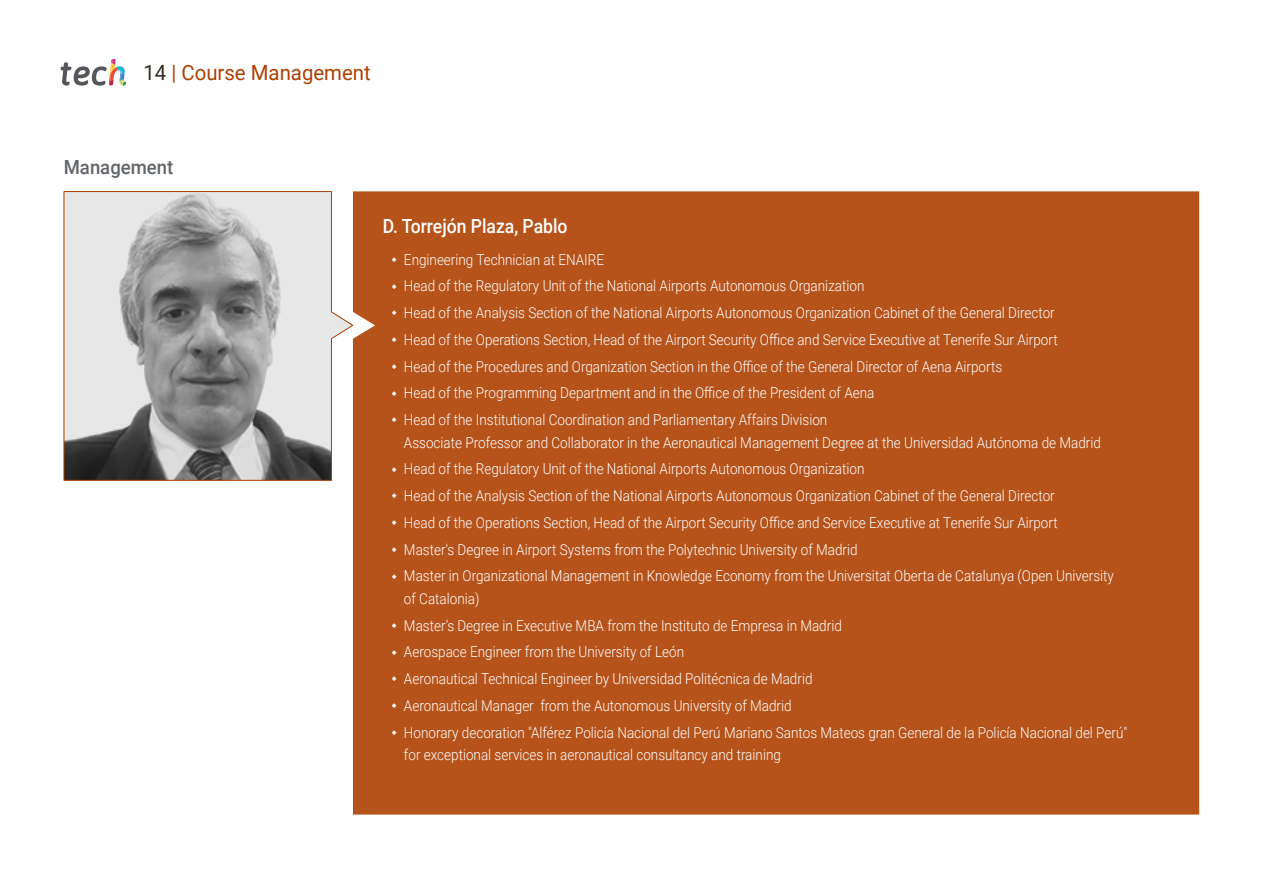
<style>
.page{position:relative;width:1263px;height:893px;background:#fff}
.page>*{position:absolute;margin:0;border:0;box-sizing:border-box;transform-origin:0 0}
.t1{font:21px "Roboto";color:#ae4000}
.t2{font:500 19.5px "Roboto";color:#fff;scale:.9 1}
.t3{font:500 19.5px "Roboto";color:#61646a;scale:.95 1}
.t4{font:300 15px/26.7px "Roboto";color:#fff;scale:.9 1}
.s1{color:#312e20}
</style>
<div class="page">
<svg style="left:61px;top:59px;width:65px;height:27px"></svg>
<div style="left:353px;top:191px;width:846px;height:624px;background:#b6531a"></div>
<svg style="left:64px;top:191px;width:289px;height:290px;background:#b5b4b3"></svg>
<svg style="left:392px;top:257px;width:5px;height:5px"></svg>
<svg style="left:392px;top:284px;width:5px;height:5px"></svg>
<svg style="left:392px;top:310px;width:5px;height:5px"></svg>
<svg style="left:392px;top:337px;width:5px;height:5px"></svg>
<svg style="left:392px;top:364px;width:5px;height:5px"></svg>
<svg style="left:392px;top:391px;width:5px;height:5px"></svg>
<svg style="left:392px;top:417px;width:5px;height:5px"></svg>
<svg style="left:392px;top:467px;width:5px;height:5px"></svg>
<svg style="left:392px;top:493px;width:5px;height:5px"></svg>
<svg style="left:392px;top:520px;width:5px;height:5px"></svg>
<svg style="left:392px;top:547px;width:5px;height:5px"></svg>
<svg style="left:392px;top:574px;width:5px;height:5px"></svg>
<svg style="left:392px;top:623px;width:5px;height:5px"></svg>
<svg style="left:392px;top:650px;width:5px;height:5px"></svg>
<svg style="left:392px;top:676px;width:5px;height:5px"></svg>
<svg style="left:392px;top:703px;width:5px;height:5px"></svg>
<svg style="left:392px;top:730px;width:5px;height:5px"></svg>
<h1 class="t1" style="left:144px;top:57px;width:229px"><span class="s1">14</span> | Course Management</h1>
<h2 class="t3" style="left:64px;top:154px;width:117px">Management</h2>
<h2 class="t2" style="left:383px;top:212px;width:207px">D. Torrejón Plaza, Pablo</h2>
<p class="t4" style="left:404px;top:245px;width:728px">Engineering Technician at ENAIRE<br>Head of the Regulatory Unit of the National Airports Autonomous Organization<br>Head of the Analysis Section of the National Airports Autonomous Organization Cabinet of the General Director Head of the Operations Section, Head of the Airport Security Office and Service Executive at Tenerife Sur Airport Head of the Procedures and Organization Section in the Office of the General Director of Aena Airports<br>Head of the Programming Department and in the Office of the President of Aena<br>Head of the Institutional Coordination and Parliamentary Affairs Division</p>
<p class="t4" style="left:404px;top:428px;width:790px">Associate Professor and Collaborator in the Aeronautical Management Degree at the Universidad Autónoma de Madrid Head of the Regulatory Unit of the National Airports Autonomous Organization<br>Head of the Analysis Section of the National Airports Autonomous Organization Cabinet of the General Director<br>Head of the Operations Section, Head of the Airport Security Office and Service Executive at Tenerife Sur Airport<br>Master's Degree in Airport Systems from the Polytechnic University of Madrid<br>Master in Organizational Management in Knowledge Economy from the Universitat Oberta de Catalunya (Open University</p>
<p class="t4" style="left:404px;top:585px;width:805px">of Catalonia)<br>Master’s Degree in Executive MBA from the Instituto de Empresa in Madrid<br>Aerospace Engineer from the University of León<br>Aeronautical Technical Engineer by Universidad Politécnica de Madrid<br>Aeronautical Manager from the Autonomous University of Madrid<br>Honorary decoration "Alférez Policía Nacional del Perú Mariano Santos Mateos gran General de la Policía Nacional del Perú"</p>
<p class="t4" style="left:404px;top:741px;width:420px">for exceptional services in aeronautical consultancy and training</p>
</div>
